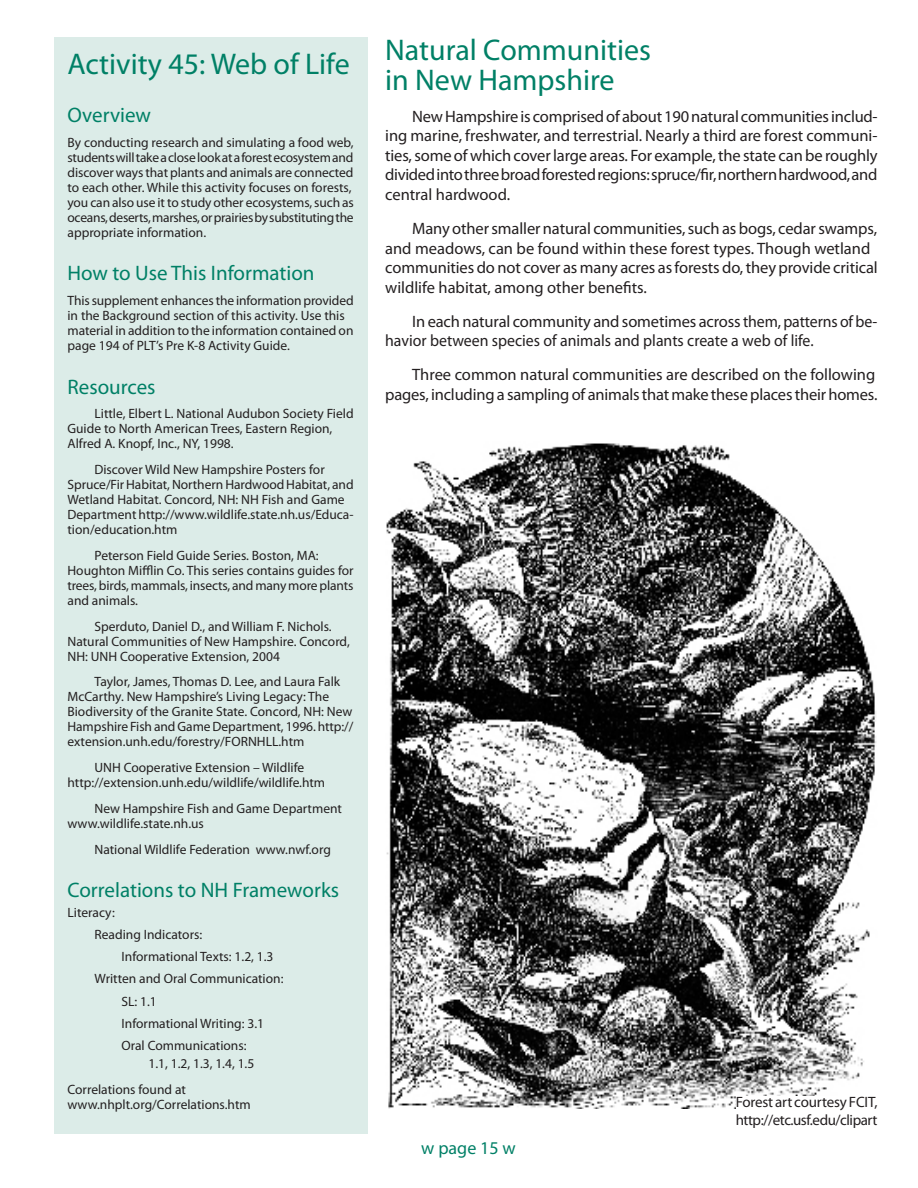
<style>
.page{position:relative;width:918px;height:1188px;background:#fff}
.page>*{position:absolute;margin:0;border:0;box-sizing:border-box;transform-origin:0 0}
.Headline{font:30px/30px "Myriad Pro";color:#008066}
.OVERVIEW_Head{font:21px "Myriad Pro";color:#008066}
.t1{font:18px "Myriad Pro";color:#008066}
.Body_text{font:16.5px/19.5px "Myriad Pro";letter-spacing:-.005em;color:#231f20}
.credit_copy{font:15px/18px "Myriad Pro";letter-spacing:-.02em;color:#231f20}
.OVERVIEW_text_indent{font:13.5px/15px "Myriad Pro";color:#231f20}
.OVERVIEW_text_no_ind{font:13.5px/15px "Myriad Pro";letter-spacing:-.005em;color:#231f20}
.CORRELATIONS_list_wi{font:13.5px/18px "Myriad Pro";color:#231f20}
</style>
<div class="page">
<div style="left:54px;top:38px;width:313px;height:1096px;background:#dcece8"></div>
<img style="left:386px;top:443px;width:491px;height:665px">
<div style="left:736px;top:1096px;width:142px;height:46px;background:#fff"></div>
<p class="Headline" style="left:68px;top:48px;width:284px">Activity 45: Web of Life</p>
<p class="OVERVIEW_Head" style="left:68px;top:102px;width:85px">Overview</p>
<p class="OVERVIEW_text_no_ind" style="left:68px;top:134px;width:288px">By conducting research and simulating a food web, students will take a close look at a forest ecosystem and discover ways that plants and animals are connected to each other. While this activity focuses on forests, you can also use it to study other ecosystems, such as oceans, deserts, marshes, or prairies by substituting the appropriate information.</p>
<p class="OVERVIEW_Head" style="left:68px;top:260px;width:249px">How to Use This Information</p>
<p class="OVERVIEW_text_no_ind" style="left:68px;top:293px;width:288px">This supplement enhances the information provided in the Background section of this activity. Use this material in addition to the information contained on page 194 of PLT’s Pre K-8 Activity Guide.</p>
<p class="OVERVIEW_Head" style="left:68px;top:374px;width:90px">Resources</p>
<p class="OVERVIEW_text_indent" style="left:68px;top:406px;width:288px;text-indent:27px">Little, Elbert L. National Audubon Society Field<br>Guide to North American Trees, Eastern Region,<br>Alfred A. Knopf, Inc., NY, 1998.</p>
<p class="OVERVIEW_text_indent" style="left:68px;top:462px;width:288px;text-indent:27px">Discover Wild New Hampshire Posters for Spruce/Fir Habitat, Northern Hardwood Habitat, and Wetland Habitat. Concord, NH: NH Fish and Game Department http://www.wildlife.state.nh.us/Educa&shy;tion/education.htm</p>
<p class="OVERVIEW_text_indent" style="left:68px;top:548px;width:288px;text-indent:27px">Peterson Field Guide Series. Boston, MA:<br>Houghton Mifflin Co. This series contains guides for trees, birds, mammals, insects, and many more plants and animals.</p>
<p class="OVERVIEW_text_indent" style="left:68px;top:618px;width:284px;text-indent:27px">Sperduto, Daniel D., and William F. Nichols.<br>Natural Communities of New Hampshire. Concord,<br>NH: UNH Cooperative Extension, 2004</p>
<p class="OVERVIEW_text_indent" style="left:68px;top:674px;width:287px;text-indent:27px">Taylor, James, Thomas D. Lee, and Laura Falk McCarthy. New Hampshire’s Living Legacy: The Biodiversity of the Granite State. Concord, NH: New Hampshire Fish and Game Department, 1996. http:// extension.unh.edu/forestry/FORNHLL.htm</p>
<p class="OVERVIEW_text_indent" style="left:68px;top:760px;width:259px;text-align:center">UNH Cooperative Extension – Wildlife http://extension.unh.edu/wildlife/wildlife.htm</p>
<p class="OVERVIEW_text_indent" style="left:68px;top:801px;width:276px;text-indent:27px">New Hampshire Fish and Game Department www.wildlife.state.nh.us</p>
<p class="OVERVIEW_text_indent" style="left:94px;top:841px;width:238px">National Wildlife Federation www.nwf.org</p>
<p class="OVERVIEW_Head" style="left:68px;top:877px;width:273px">Correlations to NH Frameworks</p>
<p class="CORRELATIONS_list_wi" style="left:68px;top:903px;width:49px">Literacy:</p>
<p class="CORRELATIONS_list_wi" style="left:94px;top:925px;width:109px">Reading Indicators:</p>
<p class="CORRELATIONS_list_wi" style="left:122px;top:947px;width:154px">Informational Texts: 1.2, 1.3</p>
<p class="CORRELATIONS_list_wi" style="left:94px;top:970px;width:191px">Written and Oral Communication:</p>
<p class="CORRELATIONS_list_wi" style="left:122px;top:992px;width:37px">SL: 1.1</p>
<p class="CORRELATIONS_list_wi" style="left:122px;top:1014px;width:144px">Informational Writing: 3.1</p>
<p class="CORRELATIONS_list_wi" style="left:148px;top:1037px;width:107px;text-indent:-27px">Oral Communications:<br>1.1, 1.2, 1.3, 1.4, 1.5</p>
<p class="OVERVIEW_text_no_ind" style="left:68px;top:1082px;width:185px">Correlations found at www.nhplt.org/Correlations.htm</p>
<p class="Headline" style="left:385px;top:35px;width:267px">Natural Communities in New Hampshire</p>
<p class="Body_text" style="left:385px;top:106px;width:494px;text-align:justify;text-indent:27px">New Hampshire is comprised of about 190 natural communities includ&shy;ing marine, freshwater, and terrestrial. Nearly a third are forest communi&shy;ties, some of which cover large areas. For example, the state can be roughly divided into three broad forested regions: spruce/fir, northern hardwood, and central hardwood.</p>
<p class="Body_text" style="left:385px;top:218px;width:494px;text-indent:27px">Many other smaller natural communities, such as bogs, cedar swamps, and meadows, can be found within these forest types. Though wetland communities do not cover as many acres as forests do, they provide critical wildlife habitat, among other benefits.</p>
<p class="Body_text" style="left:385px;top:311px;width:494px;text-indent:27px">In each natural community and sometimes across them, patterns of be&shy;havior between species of animals and plants create a web of life.</p>
<p class="Body_text" style="left:385px;top:365px;width:494px;text-align:right">Three common natural communities are described on the following pages, including a sampling of animals that make these places their homes.</p>
<p class="t1" style="left:421px;top:1136px;width:96px">w page 15 w</p>
<p class="credit_copy" style="left:736px;top:1092px;width:143px">Forest art courtesy FCIT, http://etc.usf.edu/clipart</p>
</div>
